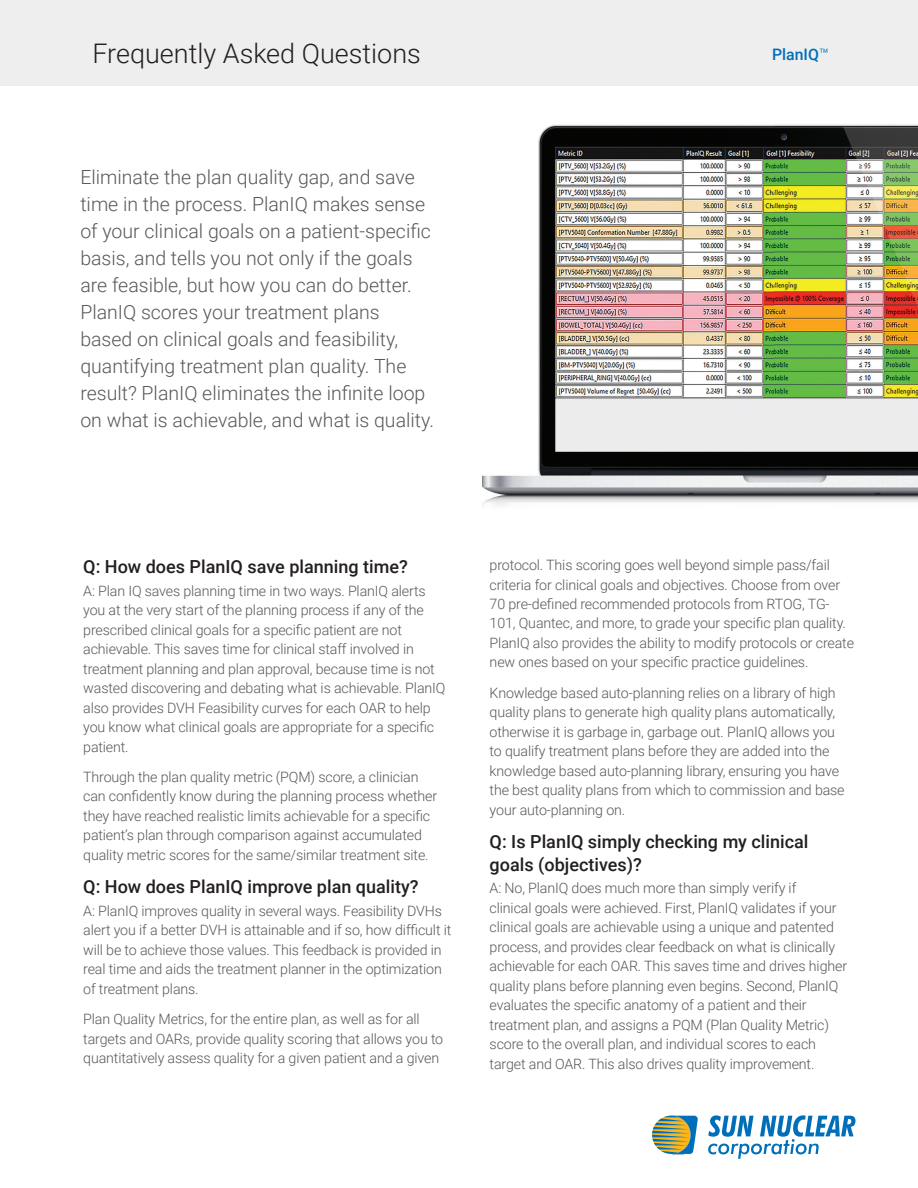
<style>
.page{position:relative;width:918px;height:1188px;background:#fff}
.page>*{position:absolute;margin:0;border:0;box-sizing:border-box;transform-origin:0 0}
.t1{font:300 27px "Roboto";color:#231f20}
.t2{font:300 19.5px/27px "Roboto";color:#57585a}
.t3{font:500 18px/22.5px "Roboto";color:#231f20}
.t4{font:500 15.75px "Roboto";color:#006fba}
.t5{font:300 14.25px/19.5px "Roboto";letter-spacing:-.01em;color:#57585a}
.s1{font-weight:300}
</style>
<div class="page">
<svg style="left:652px;top:1116px;width:46px;height:38px;background:#93a27e"></svg>
<svg style="left:708px;top:1115px;width:148px;height:44px"></svg>
<img style="left:441px;top:85px;width:477px;height:421px">
<div style="left:0;top:0;width:918px;height:85px;background:#eeeeef"></div>
<h1 class="t1" style="left:92px;top:34px;width:330px">Frequently Asked Questions</h1>
<p class="t4" style="left:772px;top:44px;width:58px">PlanIQ<span class="s1">™</span></p>
<p class="t2" style="left:80px;top:163px;width:355px">Eliminate the plan quality gap, and save time in the process. PlanIQ makes sense of your clinical goals on a patient-specific basis, and tells you not only if the goals are feasible, but how you can do better.<br>PlanIQ scores your treatment plans based on clinical goals and feasibility, quantifying treatment plan quality. The result? PlanIQ eliminates the infinite loop on what is achievable, and what is quality.</p>
<p class="t3" style="left:83px;top:555px;width:326px">Q: How does PlanIQ save planning time?</p>
<p class="t5" style="left:83px;top:580px;width:364px">A: Plan IQ saves planning time in two ways. PlanIQ alerts you at the very start of the planning process if any of the prescribed clinical goals for a specific patient are not achievable. This saves time for clinical staff involved in treatment planning and plan approval, because time is not wasted discovering and debating what is achievable. PlanIQ also provides DVH Feasibility curves for each OAR to help you know what clinical goals are appropriate for a specific patient.</p>
<p class="t5" style="left:83px;top:766px;width:355px">Through the plan quality metric (PQM) score, a clinician can confidently know during the planning process whether they have reached realistic limits achievable for a specific patient’s plan through comparison against accumulated quality metric scores for the same/similar treatment site.</p>
<p class="t3" style="left:83px;top:875px;width:337px">Q: How does PlanIQ improve plan quality?</p>
<p class="t5" style="left:83px;top:901px;width:370px">A: PlanIQ improves quality in several ways. Feasibility DVHs alert you if a better DVH is attainable and if so, how difficult it will be to achieve those values. This feedback is provided in real time and aids the treatment planner in the optimization of treatment plans.</p>
<p class="t5" style="left:83px;top:1009px;width:362px">Plan Quality Metrics, for the entire plan, as well as for all targets and OARs, provide quality scoring that allows you to quantitatively assess quality for a given patient and a given</p>
<p class="t5" style="left:490px;top:555px;width:366px">protocol. This scoring goes well beyond simple pass/fail criteria for clinical goals and objectives. Choose from over 70 pre-defined recommended protocols from RTOG, TG-101, Quantec, and more, to grade your specific plan quality.<br>PlanIQ also provides the ability to modify protocols or create new ones based on your specific practice guidelines.</p>
<p class="t5" style="left:490px;top:682px;width:357px">Knowledge based auto-planning relies on a library of high quality plans to generate high quality plans automatically, otherwise it is garbage in, garbage out. PlanIQ allows you to qualify treatment plans before they are added into the knowledge based auto-planning library, ensuring you have the best quality plans from which to commission and base your auto-planning on.</p>
<p class="t3" style="left:490px;top:830px;width:320px">Q: Is PlanIQ simply checking my clinical goals (objectives)?</p>
<p class="t5" style="left:490px;top:878px;width:359px">A: No, PlanIQ does much more than simply verify if<br>clinical goals were achieved. First, PlanIQ validates if your clinical goals are achievable using a unique and patented process, and provides clear feedback on what is clinically achievable for each OAR. This saves time and drives higher quality plans before planning even begins. Second, PlanIQ evaluates the specific anatomy of a patient and their treatment plan, and assigns a PQM (Plan Quality Metric) score to the overall plan, and individual scores to each target and OAR. This also drives quality improvement.</p>
</div>
